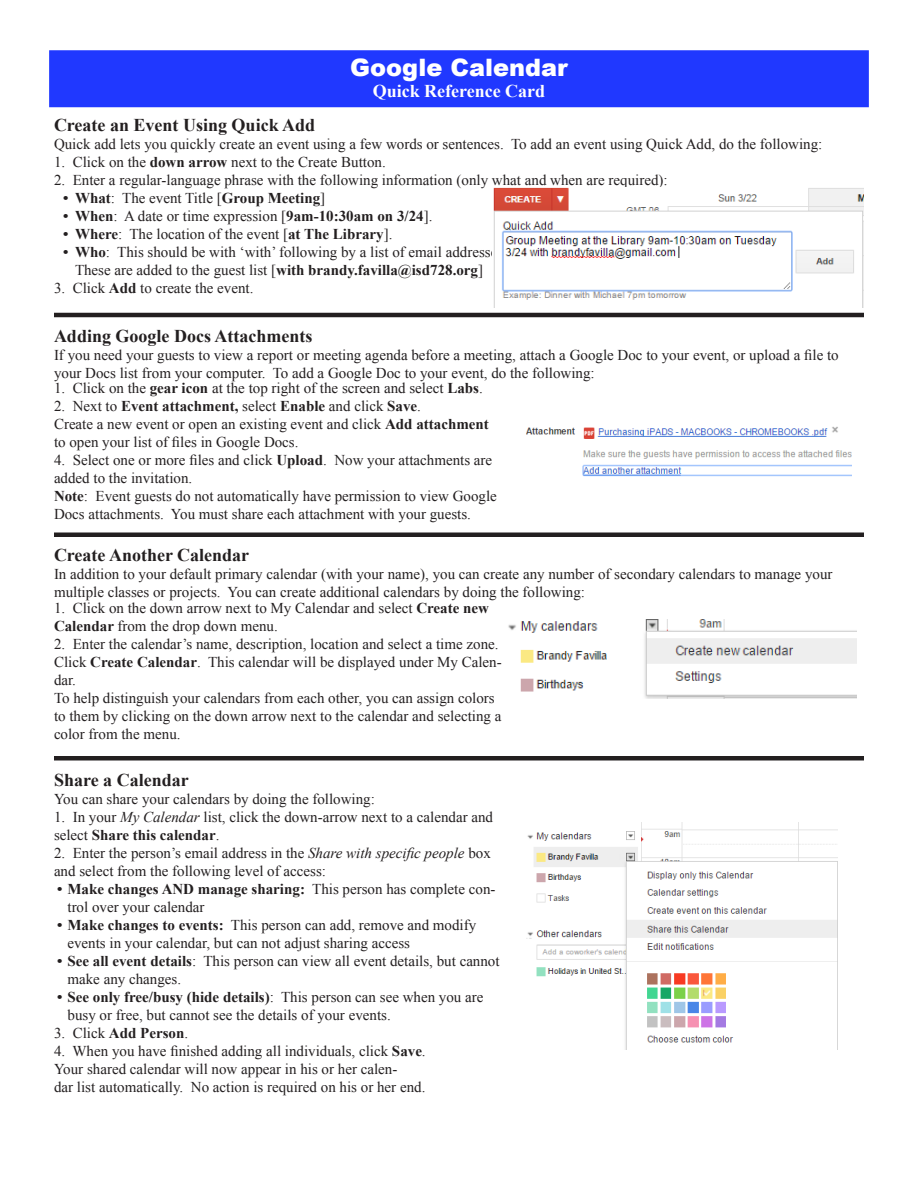
<style>
.page{position:relative;width:918px;height:1188px;background:#fff}
.page>*{position:absolute;margin:0;border:0;box-sizing:border-box;transform-origin:0 0}
.t1{font:900 24px "Arial";color:#fff}
.t2{font:700 18px "Times New Roman";color:#231f20}
.t3{font:700 18px "Times New Roman";color:#fff}
.t4{font:15px/18px "Times New Roman";color:#231f20}
.t5{font:700 15px "Times New Roman";color:#231f20}
.s1{font-weight:700}
.s2{font-weight:400}
.s3{font-style:italic}
</style>
<div class="page">
<div style="left:53px;top:54px;width:812px;height:50px;background:#2038ff"></div>
<div style="left:49px;top:50px;width:820px;height:57px;border:8px solid #2038ff"></div>
<img style="left:493px;top:188px;width:371px;height:119px">
<hr style="left:54px;top:313px;width:810px;height:4px;background:#231f20">
<img style="left:526px;top:426px;width:326px;height:51px">
<div style="left:54px;top:532px;width:810px;height:5px;background:#231f20"></div>
<div style="left:54px;top:756px;width:810px;height:5px;background:#231f20"></div>
<img style="left:526px;top:822px;width:312px;height:227px">
<img style="left:508px;top:619px;width:349px;height:79px">
<p class="t1" style="left:350px;top:50px;width:219px">Google Calendar</p>
<p class="t3" style="left:373px;top:79px;width:174px">Quick Reference Card</p>
<p class="t2" style="left:54px;top:113px;width:263px">Create an Event Using Quick Add</p>
<p class="t4" style="left:54px;top:135px;width:770px">Quick add lets you quickly create an event using a few words or sentences. To add an event using Quick Add, do the following:</p>
<p class="t4" style="left:54px;top:153px;width:333px">1. Click on the <span class="s1">down arrow</span> next to the Create Button.</p>
<p class="t4" style="left:54px;top:171px;width:615px">2. Enter a regular-language phrase with the following information (only what and when are required):</p>
<p class="t5" style="left:63px;top:188px;width:264px">• What<span class="s2">: The event Title [</span>Group Meeting<span class="s2">]</span></p>
<p class="t4" style="left:63px;top:207px;width:371px"><span class="s1">• When</span>: A date or time expression [<span class="s1">9am-10:30am on 3/24</span>].</p>
<p class="t4" style="left:63px;top:225px;width:331px"><span class="s1">• Where</span>: The location of the event [<span class="s1">at The Library</span>].</p>
<p class="t4" style="left:75px;top:243px;width:433px;text-indent:-12px"><span class="s1">• Who</span>: This should be with ‘with’ following by a list of email addresses.<br>These are added to the guest list [<span class="s1">with brandy.favilla@isd728.org</span>]</p>
<p class="t4" style="left:54px;top:279px;width:201px">3. Click <span class="s1">Add</span> to create the event.</p>
<p class="t2" style="left:54px;top:324px;width:260px">Adding Google Docs Attachments</p>
<p class="t4" style="left:54px;top:346px;width:786px">If you need your guests to view a report or meeting agenda before a meeting, attach a Google Doc to your event, or upload a file to your Docs list from your computer. To add a Google Doc to your event, do the following:</p>
<p class="t4" style="left:54px;top:379px;width:430px">1. Click on the <span class="s1">gear icon</span> at the top right of the screen and select <span class="s1">Labs</span>.</p>
<p class="t5" style="left:54px;top:396px;width:369px"><span class="s2">2. Next to</span> Event attachment, <span class="s2">select</span> Enable <span class="s2">and click</span> Save<span class="s2">.</span></p>
<p class="t4" style="left:54px;top:415px;width:436px">Create a new event or open an existing event and click <span class="s1">Add attachment </span>to open your list of files in Google Docs.</p>
<p class="t4" style="left:54px;top:451px;width:440px">4. Select one or more files and click <span class="s1">Upload</span>. Now your attachments are added to the invitation.</p>
<p class="t4" style="left:54px;top:487px;width:444px"><span class="s1">Note</span>: Event guests do not automatically have permission to view Google<br>Docs attachments. You must share each attachment with your guests.</p>
<p class="t2" style="left:54px;top:543px;width:197px">Create Another Calendar</p>
<p class="t4" style="left:54px;top:565px;width:780px">In addition to your default primary calendar (with your name), you can create any number of secondary calendars to manage your multiple classes or projects. You can create additional calendars by doing the following:</p>
<p class="t4" style="left:54px;top:599px;width:437px">1. Click on the down arrow next to My Calendar and select <span class="s1">Create new<br>Calendar</span> from the drop down menu.</p>
<p class="t4" style="left:54px;top:635px;width:446px">2. Enter the calendar’s name, description, location and select a time zone.</p>
<p class="t4" style="left:54px;top:653px;width:449px">Click <span class="s1">Create Calendar</span>. This calendar will be displayed under My Calen&shy;dar.</p>
<p class="t4" style="left:54px;top:689px;width:449px">To help distinguish your calendars from each other, you can assign colors to them by clicking on the down arrow next to the calendar and selecting a color from the menu.</p>
<p class="t2" style="left:54px;top:768px;width:136px">Share a Calendar</p>
<p class="t4" style="left:54px;top:790px;width:322px">You can share your calendars by doing the following:</p>
<p class="t4" style="left:54px;top:808px;width:441px">1. In your <span class="s3">My Calendar</span> list, click the down-arrow next to a calendar and select <span class="s1">Share this calendar</span>.</p>
<p class="t4" style="left:54px;top:844px;width:438px">2. Enter the person’s email address in the <span class="s3">Share with specific people</span> box and select from the following level of access:</p>
<p class="t4" style="left:68px;top:880px;width:430px;text-indent:-10px"><span class="s1">• Make changes AND manage sharing:</span> This person has complete con&shy;trol over your calendar</p>
<p class="t4" style="left:68px;top:916px;width:410px;text-indent:-10px"><span class="s1">• Make changes to events:</span> This person can add, remove and modify events in your calendar, but can not adjust sharing access</p>
<p class="t4" style="left:68px;top:952px;width:434px;text-indent:-10px"><span class="s1">• See all event details</span>: This person can view all event details, but cannot make any changes.</p>
<p class="t4" style="left:68px;top:988px;width:418px;text-indent:-10px"><span class="s1">• See only free/busy (hide details)</span>: This person can see when you are busy or free, but cannot see the details of your events.</p>
<p class="t5" style="left:54px;top:1023px;width:136px"><span class="s2">3. Click</span> Add Person<span class="s2">.</span></p>
<p class="t4" style="left:54px;top:1042px;width:373px">4. When you have finished adding all individuals, click <span class="s1">Save</span>.</p>
<p class="t4" style="left:54px;top:1060px;width:373px">Your shared calendar will now appear in his or her calen-<br>dar list automatically. No action is required on his or her end.</p>
</div>
